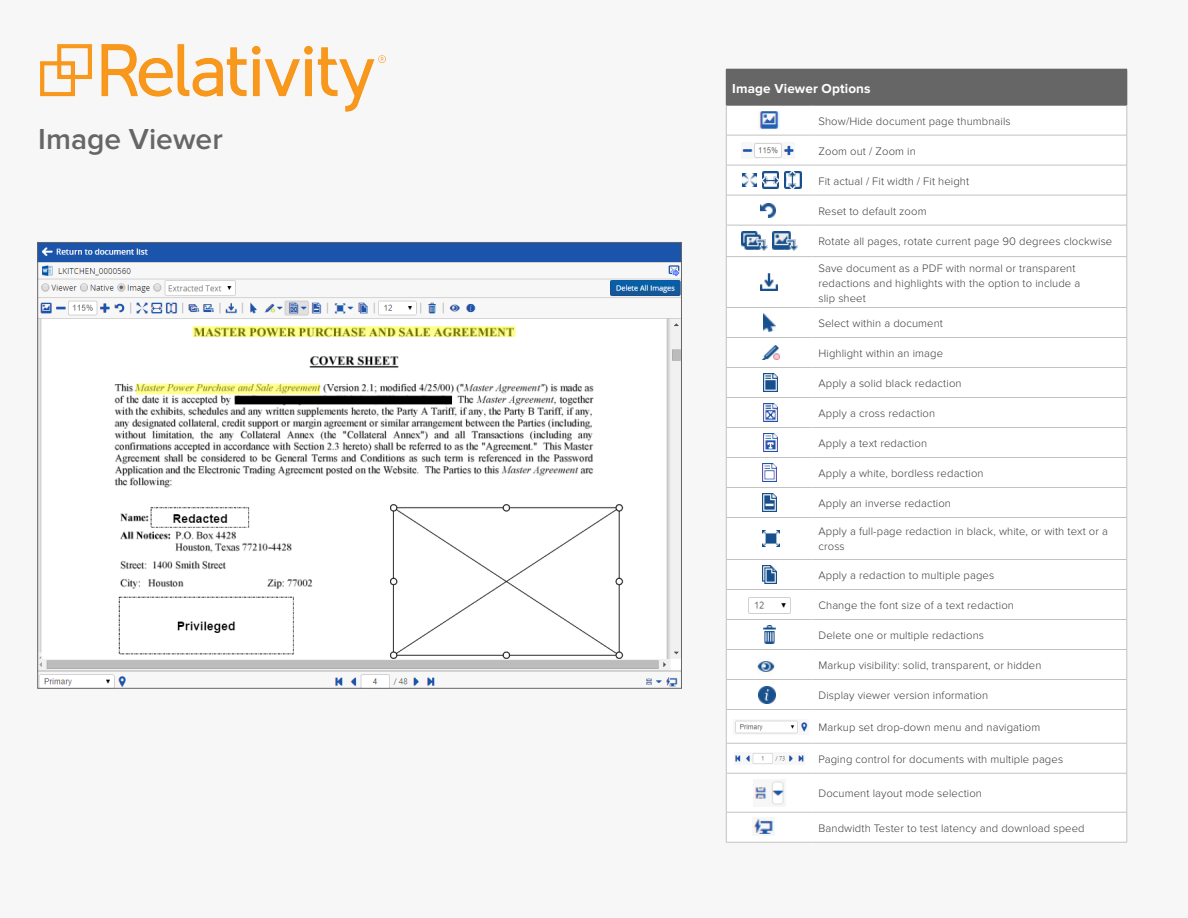
<style>
.page{position:relative;width:1188px;height:918px;background:#f7f7f8}
.page>*{position:absolute;margin:0;border:0;box-sizing:border-box;transform-origin:0 0}
.t1{font:600 30px "Proxima Nova";color:#666}
.t2{font:700 13.5px "Proxima Nova";letter-spacing:.01em;color:#fff}
.Description{font:300 11.25px/15px "Proxima Nova";letter-spacing:.01em;color:#3e3e3f}
</style>
<div class="page">
<img style="left:39px;top:244px;width:641px;height:443px">
<div style="left:726px;top:69px;width:401px;height:36px;background:#666"></div>
<svg style="left:727px;top:106px;width:400px;height:736px"></svg>
<hr style="left:1127px;top:69px;width:1px;height:36px;background:#666">
<hr style="left:726px;top:105px;width:86px;height:1px;background:#666">
<hr style="left:812px;top:105px;width:315px;height:1px;background:#666">
<hr style="left:726px;top:105px;width:1px;height:30px;background:#c2c2c2">
<hr style="left:1127px;top:105px;width:1px;height:30px;background:#c2c2c2">
<hr style="left:726px;top:135px;width:86px;height:1px;background:#c2c2c2">
<hr style="left:726px;top:135px;width:1px;height:30px;background:#c2c2c2">
<hr style="left:812px;top:135px;width:315px;height:1px;background:#c2c2c2">
<hr style="left:1127px;top:135px;width:1px;height:30px;background:#c2c2c2">
<hr style="left:726px;top:165px;width:86px;height:1px;background:#c2c2c2">
<hr style="left:726px;top:165px;width:1px;height:30px;background:#c2c2c2">
<hr style="left:812px;top:165px;width:315px;height:1px;background:#c2c2c2">
<hr style="left:1127px;top:165px;width:1px;height:30px;background:#c2c2c2">
<hr style="left:726px;top:195px;width:86px;height:1px;background:#c2c2c2">
<hr style="left:726px;top:195px;width:1px;height:30px;background:#c2c2c2">
<hr style="left:812px;top:195px;width:315px;height:1px;background:#c2c2c2">
<hr style="left:1127px;top:195px;width:1px;height:30px;background:#c2c2c2">
<hr style="left:726px;top:225px;width:86px;height:1px;background:#c2c2c2">
<hr style="left:726px;top:225px;width:1px;height:31px;background:#c2c2c2">
<hr style="left:812px;top:225px;width:315px;height:1px;background:#c2c2c2">
<hr style="left:1127px;top:225px;width:1px;height:31px;background:#c2c2c2">
<hr style="left:726px;top:256px;width:86px;height:1px;background:#c2c2c2">
<hr style="left:726px;top:257px;width:1px;height:50px;background:#c2c2c2">
<hr style="left:812px;top:256px;width:315px;height:1px;background:#c2c2c2">
<hr style="left:1127px;top:257px;width:1px;height:50px;background:#c2c2c2">
<hr style="left:726px;top:307px;width:86px;height:1px;background:#c2c2c2">
<hr style="left:812px;top:307px;width:315px;height:1px;background:#c2c2c2">
<hr style="left:726px;top:337px;width:86px;height:1px;background:#c2c2c2">
<hr style="left:812px;top:337px;width:315px;height:1px;background:#c2c2c2">
<hr style="left:726px;top:367px;width:86px;height:1px;background:#c2c2c2">
<hr style="left:812px;top:367px;width:315px;height:1px;background:#c2c2c2">
<hr style="left:726px;top:397px;width:86px;height:1px;background:#c2c2c2">
<hr style="left:812px;top:397px;width:315px;height:1px;background:#c2c2c2">
<hr style="left:726px;top:427px;width:86px;height:1px;background:#c2c2c2">
<hr style="left:812px;top:427px;width:315px;height:1px;background:#c2c2c2">
<hr style="left:726px;top:457px;width:86px;height:1px;background:#c2c2c2">
<hr style="left:812px;top:457px;width:315px;height:1px;background:#c2c2c2">
<hr style="left:726px;top:487px;width:86px;height:1px;background:#c2c2c2">
<svg style="left:726px;top:308px;width:1px;height:209px"></svg>
<hr style="left:812px;top:487px;width:315px;height:1px;background:#c2c2c2">
<svg style="left:1127px;top:308px;width:1px;height:209px"></svg>
<hr style="left:726px;top:517px;width:86px;height:1px;background:#c2c2c2">
<hr style="left:726px;top:518px;width:1px;height:41px;background:#c2c2c2">
<hr style="left:812px;top:517px;width:315px;height:1px;background:#c2c2c2">
<hr style="left:1127px;top:518px;width:1px;height:41px;background:#c2c2c2">
<hr style="left:726px;top:559px;width:86px;height:1px;background:#c2c2c2">
<hr style="left:812px;top:559px;width:315px;height:1px;background:#c2c2c2">
<hr style="left:726px;top:589px;width:86px;height:1px;background:#c2c2c2">
<hr style="left:812px;top:589px;width:315px;height:1px;background:#c2c2c2">
<hr style="left:726px;top:619px;width:86px;height:1px;background:#c2c2c2">
<hr style="left:812px;top:619px;width:315px;height:1px;background:#c2c2c2">
<hr style="left:726px;top:649px;width:86px;height:1px;background:#c2c2c2">
<hr style="left:812px;top:649px;width:315px;height:1px;background:#c2c2c2">
<hr style="left:726px;top:679px;width:86px;height:1px;background:#c2c2c2">
<svg style="left:726px;top:560px;width:1px;height:149px"></svg>
<hr style="left:812px;top:679px;width:315px;height:1px;background:#c2c2c2">
<svg style="left:1127px;top:560px;width:1px;height:149px"></svg>
<hr style="left:726px;top:709px;width:86px;height:1px;background:#c2c2c2">
<hr style="left:726px;top:710px;width:1px;height:33px;background:#c2c2c2">
<hr style="left:812px;top:709px;width:315px;height:1px;background:#c2c2c2">
<hr style="left:1127px;top:710px;width:1px;height:33px;background:#c2c2c2">
<hr style="left:726px;top:743px;width:86px;height:1px;background:#c2c2c2">
<hr style="left:726px;top:743px;width:1px;height:30px;background:#c2c2c2">
<hr style="left:812px;top:743px;width:315px;height:1px;background:#c2c2c2">
<hr style="left:1127px;top:743px;width:1px;height:30px;background:#c2c2c2">
<hr style="left:726px;top:773px;width:86px;height:1px;background:#c2c2c2">
<hr style="left:726px;top:773px;width:1px;height:39px;background:#c2c2c2">
<hr style="left:812px;top:773px;width:315px;height:1px;background:#c2c2c2">
<hr style="left:1127px;top:773px;width:1px;height:39px;background:#c2c2c2">
<hr style="left:726px;top:812px;width:86px;height:1px;background:#c2c2c2">
<hr style="left:726px;top:812px;width:1px;height:30px;background:#c2c2c2">
<hr style="left:812px;top:812px;width:315px;height:1px;background:#c2c2c2">
<hr style="left:1127px;top:812px;width:1px;height:30px;background:#c2c2c2">
<hr style="left:726px;top:842px;width:86px;height:1px;background:#c2c2c2">
<hr style="left:812px;top:842px;width:315px;height:1px;background:#c2c2c2">
<img style="left:759px;top:111px;width:21px;height:18px">
<img style="left:742px;top:173px;width:14px;height:14px">
<img style="left:762px;top:172px;width:17px;height:17px">
<img style="left:785px;top:172px;width:17px;height:17px">
<img style="left:741px;top:231px;width:27px;height:20px">
<img style="left:772px;top:231px;width:26px;height:20px">
<img style="left:761px;top:274px;width:17px;height:16px">
<img style="left:764px;top:314px;width:11px;height:18px">
<img style="left:762px;top:345px;width:18px;height:15px">
<img style="left:763px;top:374px;width:15px;height:18px">
<img style="left:763px;top:404px;width:15px;height:18px">
<img style="left:763px;top:434px;width:15px;height:18px">
<img style="left:762px;top:464px;width:15px;height:18px">
<img style="left:762px;top:494px;width:15px;height:18px">
<img style="left:762px;top:530px;width:17px;height:17px">
<img style="left:762px;top:566px;width:15px;height:18px">
<img style="left:749px;top:597px;width:41px;height:16px">
<img style="left:763px;top:626px;width:13px;height:18px">
<img style="left:735px;top:753px;width:69px;height:11px">
<img style="left:754px;top:779px;width:31px;height:27px">
<img style="left:741px;top:142px;width:54px;height:16px">
<img style="left:761px;top:203px;width:14px;height:14px">
<img style="left:758px;top:658px;width:16px;height:16px">
<img style="left:758px;top:687px;width:17px;height:16px">
<img style="left:753px;top:817px;width:21px;height:18px">
<img style="left:733px;top:719px;width:76px;height:15px">
<img style="left:40px;top:44px;width:346px;height:68px">
<p class="t1" style="left:38px;top:122px;width:186px">Image Viewer</p>
<p class="t2" style="left:732px;top:80px;width:140px">Image Viewer Options</p>
<p class="Description" style="left:818px;top:114px;width:194px">Show/Hide document page thumbnails</p>
<p class="Description" style="left:818px;top:144px;width:99px">Zoom out / Zoom in</p>
<p class="Description" style="left:818px;top:174px;width:152px">Fit actual / Fit width / Fit height</p>
<p class="Description" style="left:818px;top:204px;width:110px">Reset to default zoom</p>
<p class="Description" style="left:818px;top:234px;width:295px">Rotate all pages, rotate current page 90 degrees clockwise</p>
<p class="Description" style="left:818px;top:261px;width:263px">Save document as a PDF with normal or transparent redactions and highlights with the option to include a slip sheet</p>
<p class="Description" style="left:818px;top:316px;width:126px">Select within a document</p>
<p class="Description" style="left:818px;top:346px;width:126px">Highlight within an image</p>
<p class="Description" style="left:818px;top:376px;width:145px">Apply a solid black redaction</p>
<p class="Description" style="left:818px;top:406px;width:118px">Apply a cross redaction</p>
<p class="Description" style="left:818px;top:436px;width:110px">Apply a text redaction</p>
<p class="Description" style="left:818px;top:466px;width:167px">Apply a white, bordless redaction</p>
<p class="Description" style="left:818px;top:496px;width:134px">Apply an inverse redaction</p>
<p class="Description" style="left:818px;top:525px;width:291px">Apply a full-page redaction in black, white, or with text or a cross</p>
<p class="Description" style="left:818px;top:568px;width:177px">Apply a redaction to multiple pages</p>
<p class="Description" style="left:818px;top:598px;width:197px">Change the font size of a text redaction</p>
<p class="Description" style="left:818px;top:628px;width:167px">Delete one or multiple redactions</p>
<p class="Description" style="left:818px;top:658px;width:225px">Markup visibility: solid, transparent, or hidden</p>
<p class="Description" style="left:818px;top:688px;width:171px">Display viewer version information</p>
<p class="Description" style="left:818px;top:720px;width:223px">Markup set drop-down menu and navigatiom</p>
<p class="Description" style="left:818px;top:752px;width:246px">Paging control for documents with multiple pages</p>
<p class="Description" style="left:818px;top:786px;width:165px">Document layout mode selection</p>
<p class="Description" style="left:818px;top:821px;width:268px">Bandwidth Tester to test latency and download speed</p>
</div>
